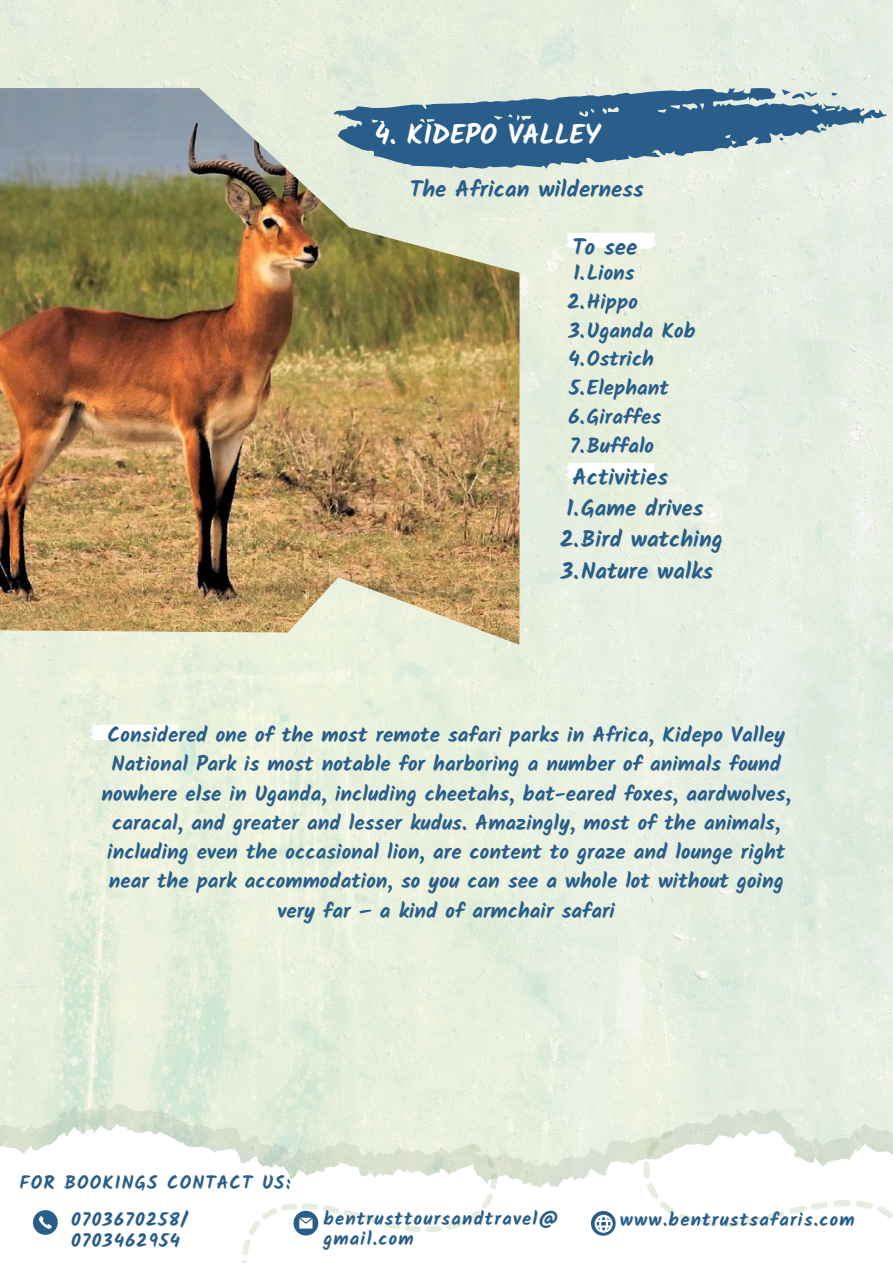
<style>
.page{position:relative;width:893px;height:1264px;background:#fff}
.page>*{position:absolute;margin:0;border:0;box-sizing:border-box;transform-origin:0 0}
.t1{font:700 27.45px "Kalam";color:#fff}
.t2{font:700 22.95px/31.5px "Kalam";color:#285e89}
.t3{font:700 21px/29.2px "Kalam";color:#285e89;text-align:center}
.t4{font:700 20.85px/28.8px "Kalam";color:#285e89}
.t5{font:700 18.6px/20.2px "Kalam";letter-spacing:.065em;color:#285e89}
</style>
<div class="page">
<img style="left:0;top:0;width:892px;height:1098px">
<svg style="left:0;top:1098px;width:892px;height:21px;background:#e3eddb"></svg>
<svg style="left:0;top:1119px;width:892px;height:117px"></svg>
<svg style="left:636px;top:1130px;width:256px;height:106px"></svg>
<svg style="left:33px;top:1210px;width:25px;height:24px"></svg>
<svg style="left:184px;top:1143px;width:313px;height:119px"></svg>
<svg style="left:591px;top:1210px;width:24px;height:25px"></svg>
<svg style="left:594px;top:1214px;width:18px;height:18px"></svg>
<img style="left:0;top:88px;width:519px;height:557px">
<svg style="left:333px;top:88px;width:553px;height:82px;background:#7296ab"></svg>
<svg style="left:565px;top:232px;width:91px;height:17px"></svg>
<svg style="left:89px;top:724px;width:91px;height:16px"></svg>
<svg style="left:565px;top:462px;width:91px;height:17px"></svg>
<h1 class="t1" style="left:375px;top:118px;width:227px">4. KIDEPO VALLEY</h1>
<p class="t2" style="left:410px;top:173px;width:235px">The African wilderness</p>
<p class="t2" style="left:572px;top:231px;width:66px">To see</p>
<p class="t4" style="left:567px;top:258px;width:129px">1.Lions<br>2.Hippo<br>3.Uganda Kob<br>4.Ostrich<br>5.Elephant<br>6.Giraffes<br>7.Buffalo</p>
<p class="t2" style="left:572px;top:461px;width:97px">Activities</p>
<p class="t2" style="left:560px;top:492px;width:164px">1.Game drives<br>2.Bird watching<br>3.Nature walks</p>
<p class="t3" style="left:101px;top:720px;width:691px">Considered one of the most remote safari parks in Africa, Kidepo Valley National Park is most notable for harboring a number of animals found nowhere else in Uganda, including cheetahs, bat-eared foxes, aardwolves, caracal, and greater and lesser kudus. Amazingly, most of the animals, including even the occasional lion, are content to graze and lounge right near the park accommodation, so you can see a whole lot without going very far – a kind of armchair safari</p>
<p class="t5" style="left:20px;top:1171px;width:272px">FOR BOOKINGS CONTACT US:</p>
<p class="t5" style="left:323px;top:1208px;width:237px">bentrusttoursandtravel@ gmail.com</p>
<p class="t5" style="left:71px;top:1209px;width:116px">0703670258/</p>
<p class="t5" style="left:619px;top:1209px;width:236px">www.bentrustsafaris.com</p>
<p class="t5" style="left:71px;top:1229px;width:110px">0703462954</p>
</div>
